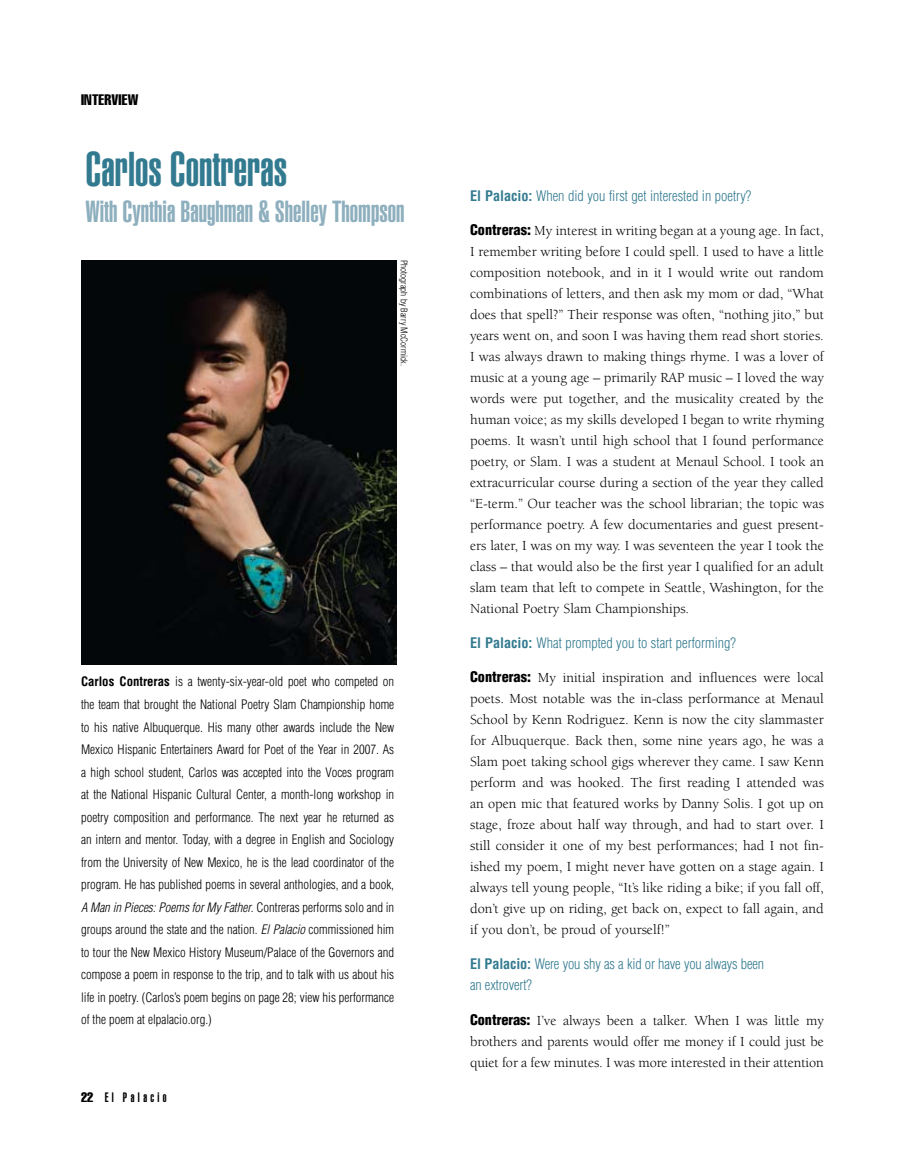
<style>
.page{position:relative;width:905px;height:1175px;background:#fff}
.page>*{position:absolute;margin:0;border:0;box-sizing:border-box;transform-origin:0 0}
.t1{font:900 extra-condensed 48px "Helvetica";color:#327a8f}
.t2{font:900 extra-condensed 30px "Helvetica";color:#8eafbe}
.t3{font:extra-condensed 15px "Helvetica";letter-spacing:.015em;color:#000}
.t4{font:14.25px/21px "Berkeley";color:#000;text-align:justify}
.t5{font:300 condensed 14.25px/21px "Helvetica";color:#327a8f}
.t6{font:900 extra-condensed 13.5px "Helvetica";letter-spacing:.25em;color:#000}
.t7{font:300 condensed 12.75px/22.5px "Helvetica";color:#000;text-align:justify}
.t8{font:300 condensed 9px "Helvetica";color:#000}
.s1{font-weight:700}
.s2{font-style:italic}
.s3{font-weight:400}
.s4{font-family:"Helvetica";font-weight:900;font-stretch:condensed}
</style>
<div class="page">
<img style="left:81px;top:260px;width:315px;height:404px">
<p class="t3" style="left:81px;top:90px;width:59px">INTERVIEW</p>
<h1 class="t1" style="left:85px;top:141px;width:203px">Carlos Contreras</h1>
<h2 class="t2" style="left:85px;top:194px;width:320px">With Cynthia Baughman &amp; Shelley Thompson</h2>
<p class="t8" style="left:409px;top:260px;width:107px;rotate:90deg">Photograph by Barry McCormick.</p>
<p class="t7" style="left:81px;top:670px;width:314px"><span class="s1">Carlos Contreras</span> is a twenty-six-year-old poet who competed on the team that brought the National Poetry Slam Championship home to his native Albuquerque. His many other awards include the New Mexico Hispanic Entertainers Award for Poet of the Year in 2007. As a high school student, Carlos was accepted into the Voces program at the National Hispanic Cultural Center, a month-long workshop in poetry composition and performance. The next year he returned as an intern and mentor. Today, with a degree in English and Sociology from the University of New Mexico, he is the lead coordinator of the program. He has published poems in several anthologies, and a book, <span class="s2">A Man in Pieces: Poems for My Father</span>. Contreras performs solo and in groups around the state and the nation. <span class="s2">El Palacio</span> commissioned him to tour the New Mexico History Museum/Palace of the Governors and compose a poem in response to the trip, and to talk with us about his life in poetry. (Carlos’s poem begins on page 28; view his performance of the poem at elpalacio.org.)</p>
<p class="t6" style="left:81px;top:1089px;width:87px"><span class="s3">22</span> El Palacio</p>
<p class="t5" style="left:470px;top:185px;width:283px"><span class="s1">El Palacio:</span> When did you first get interested in poetry?</p>
<p class="t4" style="left:470px;top:220px;width:355px"><span class="s4">Contreras:</span> My interest in writing began at a young age. In fact, I remember writing before I could spell. I used to have a little composition notebook, and in it I would write out random combinations of letters, and then ask my mom or dad, “What does that spell?” Their response was often, “nothing jito,” but years went on, and soon I was having them read short stories.<br>I was always drawn to making things rhyme. I was a lover of music at a young age – primarily RAP music – I loved the way words were put together, and the musicality created by the human voice; as my skills developed I began to write rhyming poems. It wasn’t until high school that I found performance poetry, or Slam. I was a student at Menaul School. I took an extracurricular course during a section of the year they called “E-term.” Our teacher was the school librarian; the topic was performance poetry. A few documentaries and guest present&shy;ers later, I was on my way. I was seventeen the year I took the class – that would also be the first year I qualified for an adult slam team that left to compete in Seattle, Washington, for the National Poetry Slam Championships.</p>
<p class="t5" style="left:470px;top:632px;width:267px"><span class="s1">El Palacio:</span> What prompted you to start performing?</p>
<p class="t4" style="left:470px;top:667px;width:355px"><span class="s4">Contreras:</span> My initial inspiration and influences were local poets. Most notable was the in-class performance at Menaul School by Kenn Rodriguez. Kenn is now the city slammaster for Albuquerque. Back then, some nine years ago, he was a Slam poet taking school gigs wherever they came. I saw Kenn perform and was hooked. The first reading I attended was an open mic that featured works by Danny Solis. I got up on stage, froze about half way through, and had to start over. I still consider it one of my best performances; had I not fin&shy;ished my poem, I might never have gotten on a stage again. I always tell young people, “It’s like riding a bike; if you fall off, don’t give up on riding, get back on, expect to fall again, and if you don’t, be proud of yourself!”</p>
<p class="t5" style="left:470px;top:953px;width:296px"><span class="s1">El Palacio:</span> Were you shy as a kid or have you always been an extrovert?</p>
<p class="t4" style="left:470px;top:1009px;width:355px"><span class="s4">Contreras:</span> I’ve always been a talker. When I was little my brothers and parents would offer me money if I could just be quiet for a few minutes. I was more interested in their attention</p>
</div>
